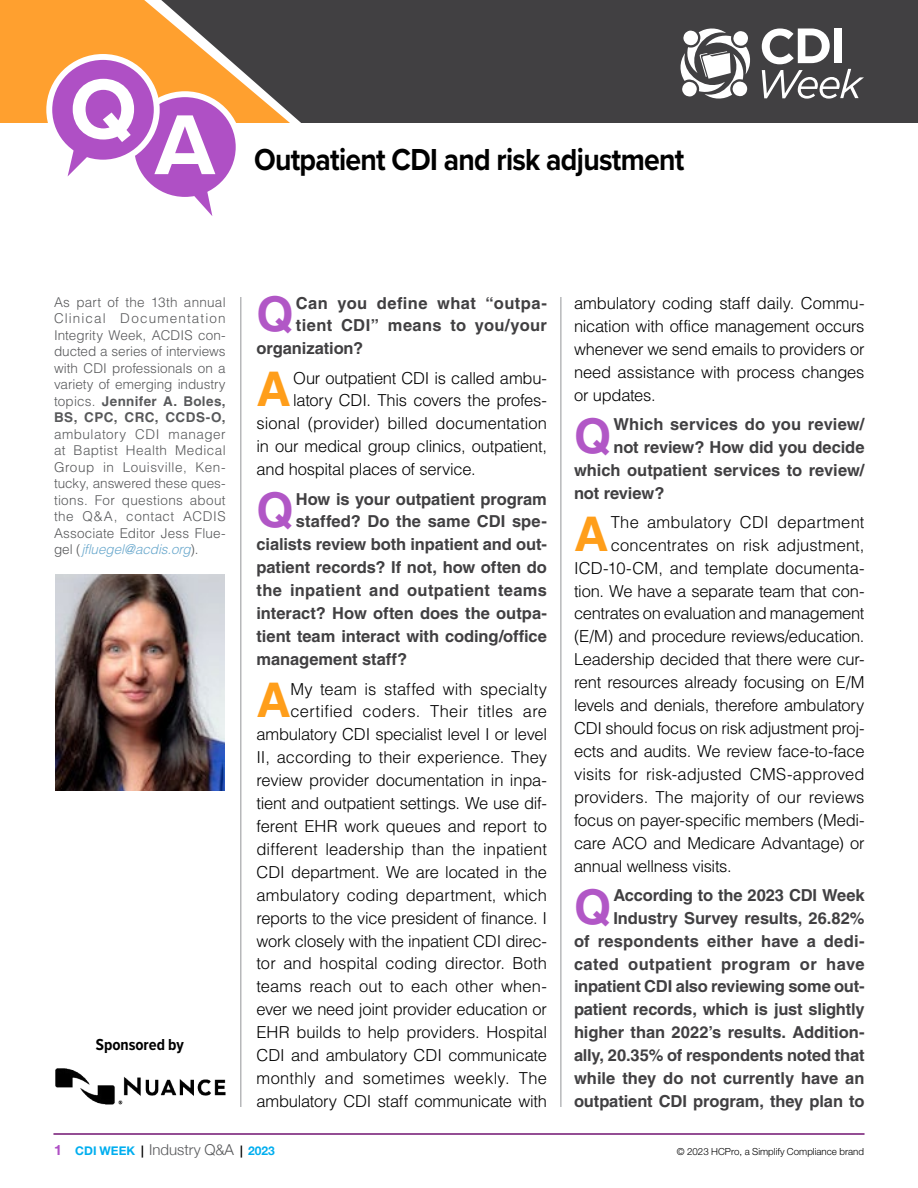
<style>
.page{position:relative;width:918px;height:1188px;background:#fff}
.page>*{position:absolute;margin:0;border:0;box-sizing:border-box;transform-origin:0 0}
.t1{font:700 88.05px "Proxima Nova";color:#fff}
.t2{font:700 47.85px "Helvetica LT Std";color:#b157c6}
.t3{font:700 47.85px "Helvetica LT Std";color:#ff9e1a}
.t4{font:700 31.5px "Proxima Nova";letter-spacing:-.025em;color:#000;scale:.9 1}
.t5{font:300 16.5px/23px "Helvetica LT Std";letter-spacing:-.01em;color:#000;text-align:right}
.t6{font:700 16.5px/22.8px "Helvetica LT Std";letter-spacing:-.005em;color:#414042;text-align:right}
.t7{font:700 16.5px "Helvetica LT Std";letter-spacing:.02em;color:#414042}
.t8{font:300 16.5px "Helvetica LT Std";letter-spacing:.01em;color:#000}
.t9{font:300 16.5px "Helvetica LT Std";letter-spacing:.015em;color:#000}
.t10{font:700 16.5px "Helvetica LT Std";letter-spacing:.03em;color:#414042}
.t11{font:700 16.5px "Proxima Nova Cond";letter-spacing:-.005em;color:#000}
.t12{font:300 15px "Helvetica Neue";color:#58595b}
.t13{font:300 13.5px/16.5px "Helvetica LT Std";letter-spacing:.005em;color:#58595b;text-align:justify}
.t14{font:300 9.75px "Helvetica Neue LT Std";color:#000}
.s1{font-weight:700}
.s2{font-style:italic;color:#6ba9cd}
.s3{font-family:"Helvetica Neue LT Std";font-weight:700;font-size:14.25px;color:#af50c5}
.s4{font-family:"Helvetica Neue LT Std";font-weight:700;font-size:12px;color:#00aeef}
.s5{font-family:"Helvetica Neue LT Std";font-weight:700;font-size:12px;color:#000}
.s6{font-weight:700;font-size:12px;color:#00aeef}
</style>
<div class="page">
<hr style="left:53px;top:1133px;width:812px;height:2px;background:#711471">
<div style="left:290px;top:0;width:628px;height:123px;background:#414042"></div>
<svg style="left:762px;top:28px;width:102px;height:71px"></svg>
<svg style="left:679px;top:28px;width:73px;height:72px"></svg>
<svg style="left:0;top:0;width:290px;height:123px"></svg>
<hr style="left:240px;top:297px;width:1px;height:810px;background:#939598">
<hr style="left:561px;top:297px;width:1px;height:810px;background:#939598">
<div style="left:131px;top:94px;width:108px;height:106px;background:#af50c5;border-radius:50%"></div>
<div style="left:128px;top:91px;width:114px;height:112px;border:6px solid #fff;border-radius:50%"></div>
<svg style="left:180px;top:189px;width:32px;height:27px"></svg>
<div style="left:49px;top:57px;width:108px;height:106px;background:#af50c5;border-radius:50%"></div>
<div style="left:46px;top:54px;width:114px;height:112px;border:6px solid #fff;border-radius:50%"></div>
<svg style="left:68px;top:146px;width:32px;height:30px"></svg>
<img style="left:55px;top:575px;width:169px;height:216px">
<img style="left:55px;top:1068px;width:171px;height:36px">
<h1 class="t1" style="left:70px;top:61px;width:147px">QA</h1>
<h3 class="t4" style="left:254px;top:136px;width:480px">Outpatient CDI and risk adjustment</h3>
<p class="t13" style="left:54px;top:294px;width:173px">As part of the 13th annual Clinical Documentation Integrity Week, ACDIS con&shy;ducted a series of interviews with CDI professionals on a variety of emerging industry topics. <span class="s1">Jennifer A. Boles, BS, CPC, CRC, CCDS-O,</span></p>
<p class="t13" style="left:54px;top:425px;width:173px">ambulatory CDI manager at Baptist Health Medical Group in Louisville, Ken&shy;tucky, answered these ques&shy;tions. For questions about the Q&amp;A, contact ACDIS Associate Editor Jess Flue&shy;gel (<span class="s2">jfluegel@acdis.org</span>).</p>
<p class="t11" style="left:96px;top:1032px;width:89px">Sponsored by</p>
<h2 class="t2" style="left:256px;top:285px;width:39px">Q</h2>
<p class="t10" style="left:296px;top:293px;width:253px">Can you define what “outpa-</p>
<p class="t7" style="left:296px;top:315px;width:253px">tient CDI” means to you/your</p>
<p class="t6" style="left:257px;top:337px;width:108px">organization?</p>
<h2 class="t3" style="left:256px;top:360px;width:36px">A</h2>
<p class="t5" style="left:293px;top:366px;width:255px">Our outpatient CDI is called ambu-</p>
<p class="t5" style="left:293px;top:389px;width:255px">latory CDI. This covers the profes-</p>
<p class="t5" style="left:257px;top:412px;width:292px">sional (provider) billed documentation</p>
<p class="t5" style="left:257px;top:435px;width:292px">in our medical group clinics, outpatient,</p>
<p class="t5" style="left:257px;top:458px;width:221px">and hospital places of service.</p>
<h2 class="t2" style="left:256px;top:481px;width:39px">Q</h2>
<p class="t6" style="left:296px;top:487px;width:253px">How is your outpatient program</p>
<p class="t6" style="left:296px;top:510px;width:253px">staffed? Do the same CDI spe-</p>
<p class="t6" style="left:257px;top:533px;width:292px">cialists review both inpatient and out-</p>
<p class="t6" style="left:257px;top:556px;width:292px">patient records? If not, how often do</p>
<p class="t7" style="left:257px;top:580px;width:292px">the inpatient and outpatient teams</p>
<p class="t6" style="left:257px;top:602px;width:292px">interact? How often does the outpa-</p>
<p class="t6" style="left:257px;top:625px;width:292px">tient team interact with coding/office</p>
<p class="t6" style="left:257px;top:648px;width:152px">management staff?</p>
<h2 class="t3" style="left:256px;top:671px;width:36px">A</h2>
<p class="t5" style="left:257px;top:677px;width:292px">My team is staffed with specialty certified coders. Their titles are ambulatory CDI specialist level I or level II, according to their experience. They review provider documentation in inpa&shy;tient and outpatient settings. We use dif&shy;ferent EHR work queues and report to different leadership than the inpatient CDI department. We are located in the ambulatory coding department, which reports to the vice president of finance. I work closely with the inpatient CDI direc&shy;tor and hospital coding director. Both teams reach out to each other when&shy;ever we need joint provider education or EHR builds to help providers. Hospital CDI and ambulatory CDI communicate monthly and sometimes weekly. The ambulatory CDI staff communicate with</p>
<p class="t5" style="left:574px;top:291px;width:292px;text-align:justify">ambulatory coding staff daily. Commu&shy;nication with office management occurs whenever we send emails to providers or need assistance with process changes or updates.</p>
<h2 class="t2" style="left:574px;top:407px;width:39px">Q</h2>
<p class="t6" style="left:613px;top:413px;width:253px">Which services do you review/</p>
<p class="t6" style="left:613px;top:435px;width:253px">not review? How did you decide</p>
<p class="t6" style="left:574px;top:458px;width:292px">which outpatient services to review/</p>
<p class="t6" style="left:574px;top:481px;width:92px">not review?</p>
<h2 class="t3" style="left:574px;top:505px;width:36px">A</h2>
<p class="t9" style="left:611px;top:512px;width:255px">The ambulatory CDI department</p>
<p class="t8" style="left:611px;top:535px;width:255px">concentrates on risk adjustment,</p>
<p class="t5" style="left:574px;top:556px;width:292px">ICD-10-CM, and template documenta-</p>
<p class="t5" style="left:574px;top:579px;width:292px">tion. We have a separate team that con-</p>
<p class="t5" style="left:574px;top:602px;width:292px">centrates on evaluation and management</p>
<p class="t5" style="left:574px;top:625px;width:292px">(E/M) and procedure reviews/education.</p>
<p class="t5" style="left:574px;top:648px;width:292px">Leadership decided that there were cur-</p>
<p class="t5" style="left:574px;top:671px;width:292px">rent resources already focusing on E/M</p>
<p class="t5" style="left:574px;top:694px;width:292px">levels and denials, therefore ambulatory</p>
<p class="t5" style="left:574px;top:717px;width:292px">CDI should focus on risk adjustment proj-</p>
<p class="t5" style="left:574px;top:739px;width:292px">ects and audits. We review face-to-face</p>
<p class="t5" style="left:574px;top:762px;width:292px">visits for risk-adjusted CMS-approved</p>
<p class="t5" style="left:574px;top:785px;width:292px">providers. The majority of our reviews</p>
<p class="t5" style="left:574px;top:808px;width:292px">focus on payer-specific members (Medi-</p>
<p class="t5" style="left:574px;top:831px;width:292px">care ACO and Medicare Advantage) or</p>
<p class="t5" style="left:574px;top:854px;width:159px">annual wellness visits.</p>
<h2 class="t2" style="left:574px;top:878px;width:39px">Q</h2>
<p class="t6" style="left:574px;top:884px;width:292px">According to the 2023 CDI Week Industry Survey results, 26.82%<br>of respondents either have a dedi&shy;cated outpatient program or have inpatient CDI also reviewing some out&shy;patient records, which is just slightly higher than 2022’s results. Addition&shy;ally, 20.35% of respondents noted that while they do not currently have an outpatient CDI program, they plan to</p>
<p class="t12" style="left:54px;top:1137px;width:222px"><span class="s3">1</span> <span class="s4">CDI WEEK</span> <span class="s5">|</span> Industry Q&amp;A <span class="s5">|</span> <span class="s6">2023</span></p>
<p class="t14" style="left:677px;top:1145px;width:189px">© 2023 HCPro, a Simplify Compliance brand</p>
</div>
